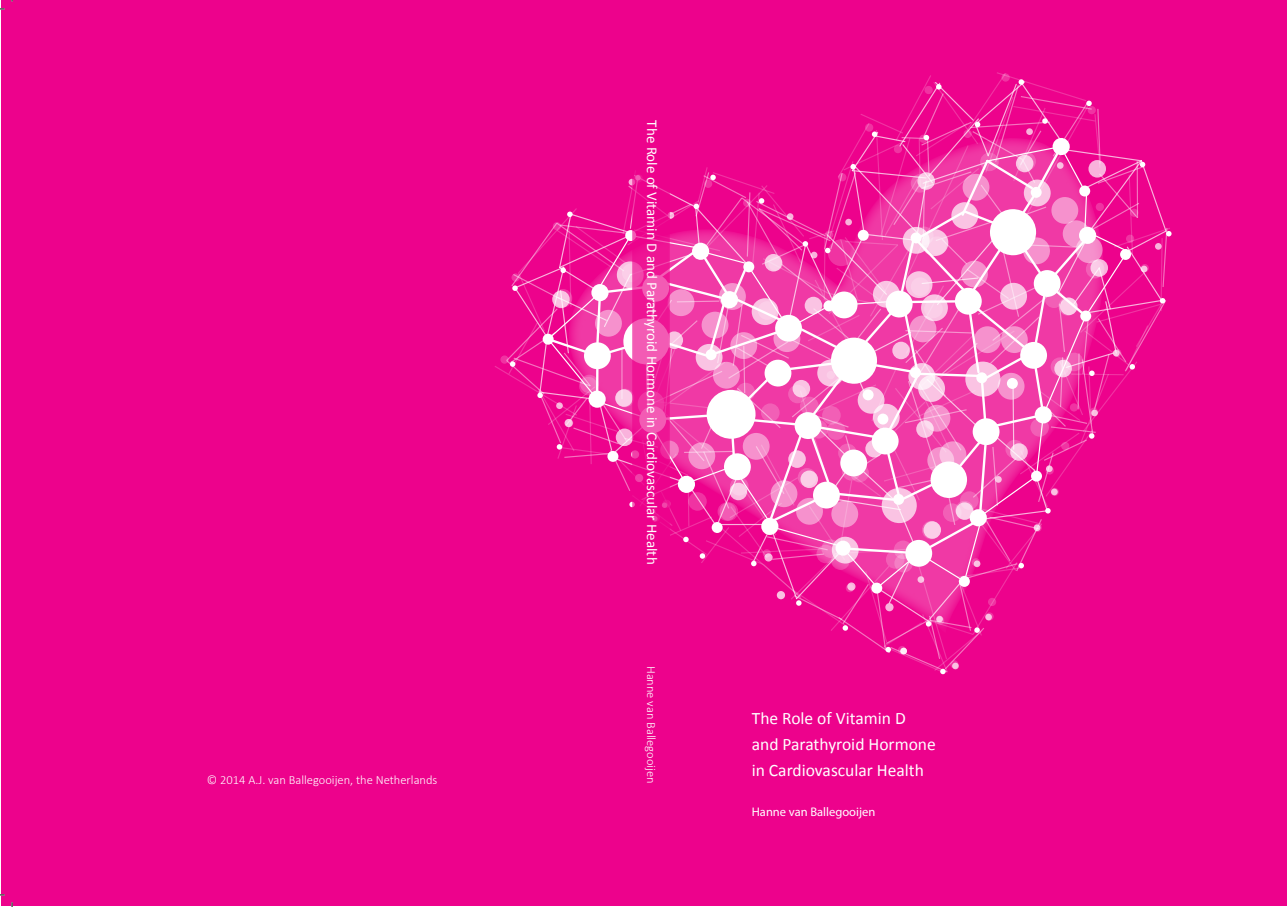
<style>
.page{position:relative;width:1287px;height:907px;background:#fff}
.page>*{position:absolute;margin:0;border:0;box-sizing:border-box;transform-origin:0 0}
.t1{font:17.5px/26.2px "Calibri";color:#fff}
.t2{font:15px "Calibri";color:#fff}
.t3{font:300 12.5px "Calibri";color:#fff}
.t4{font:12.5px "Myriad Pro";color:#fff}
</style>
<div class="page">
<div style="left:1px;top:0;width:1285px;height:905px;background:#ed028c"></div>
<svg style="left:494px;top:72px;width:677px;height:602px"></svg>
<div style="left:705px;top:349px;width:11px;height:11px;background:#fff;border-radius:50%"></div>
<div style="left:909px;top:367px;width:12px;height:11px;background:#fff;border-radius:50%"></div>
<div style="left:893px;top:494px;width:11px;height:11px;background:#fff;border-radius:50%"></div>
<div style="left:862px;top:389px;width:11px;height:11px;background:#fff;border-radius:50%"></div>
<div style="left:1006px;top:378px;width:11px;height:11px;background:#fff;border-radius:50%"></div>
<div style="left:877px;top:413px;width:11px;height:12px;background:#fff;border-radius:50%"></div>
<div style="left:840px;top:449px;width:27px;height:28px;background:#fff;border-radius:50%"></div>
<div style="left:830px;top:291px;width:27px;height:28px;background:#fff;border-radius:50%"></div>
<svg style="left:632px;top:72px;width:38px;height:602px"></svg>
<p class="t3" style="left:207px;top:772px;width:232px">© 2014 A.J. van Ballegooijen, the Netherlands</p>
<p class="t2" style="left:661px;top:120px;width:445px;rotate:90deg">The Role of Vitamin D and Parathyroid Hormone in Cardiovascular Health</p>
<p class="t3" style="left:659px;top:666px;width:119px;rotate:90deg">Hanne van Ballegooijen</p>
<p class="t1" style="left:751px;top:705px;width:185px">The Role of Vitamin D and Parathyroid Hormone in Cardiovascular Health</p>
<p class="t4" style="left:751px;top:804px;width:125px">Hanne van Ballegooijen</p>
</div>
